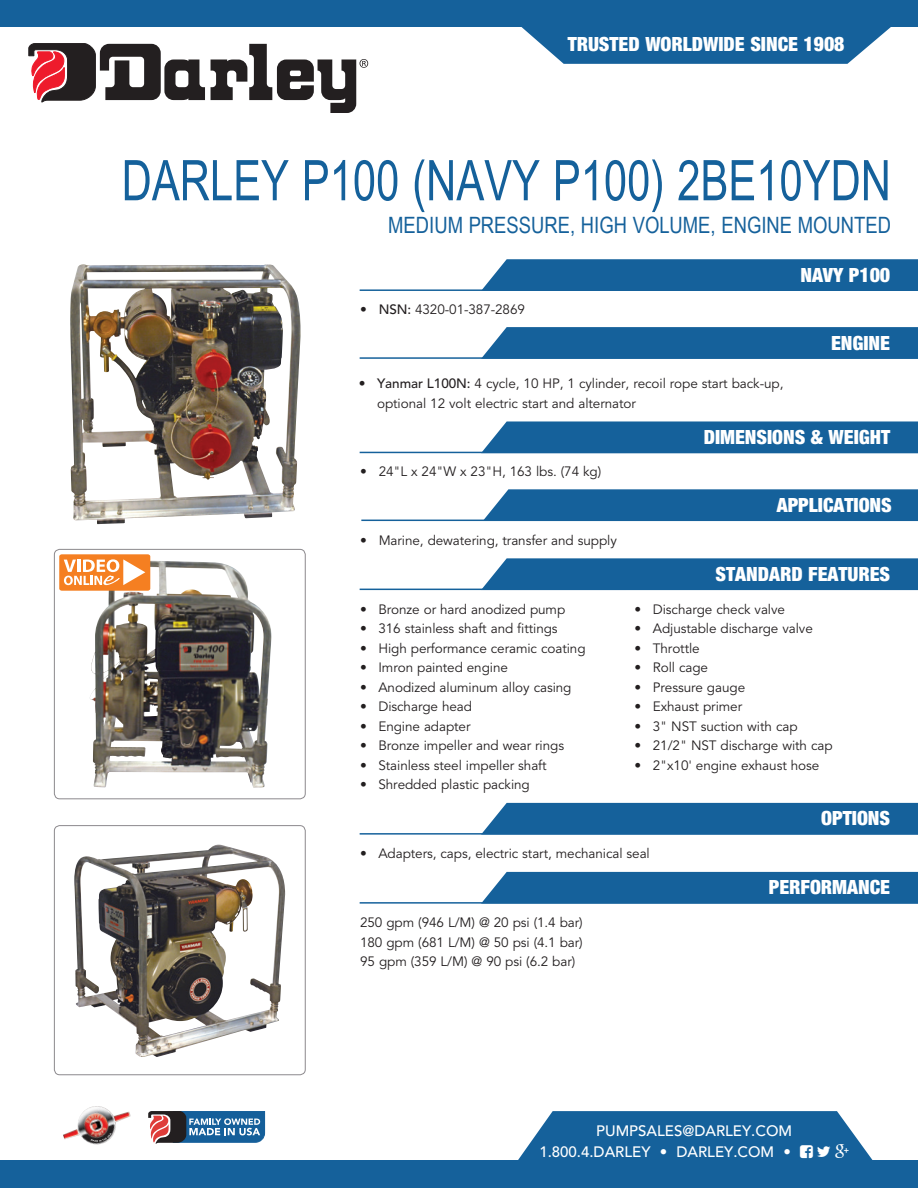
<style>
.page{position:relative;width:918px;height:1188px;background:#fff}
.page>*{position:absolute;margin:0;border:0;box-sizing:border-box;transform-origin:0 0}
.t1{font:56.1px "Arial Narrow";color:#15619b;scale:.91 1}
.t2{font:22.5px "Arial Narrow";color:#15619b}
.t3{font:21px "Sans Black Condensed DTC";color:#fff}
.New_Specify{font:500 15px "Avenir";color:#fff}
.BODY_COPY{font:13.5px "Avenir";letter-spacing:-.005em;color:#231f20}
.s1{font-weight:500}
</style>
<div class="page">
<div style="left:0;top:0;width:918px;height:27px;background:#15619b"></div>
<svg style="left:29px;top:44px;width:176px;height:58px"></svg>
<svg style="left:211px;top:44px;width:157px;height:69px"></svg>
<svg style="left:521px;top:27px;width:370px;height:37px;background:#3174a7"></svg>
<div style="left:0;top:1160px;width:918px;height:28px;background:#15619b"></div>
<img style="left:70px;top:267px;width:176px;height:257px">
<img style="left:90px;top:561px;width:181px;height:227px">
<div style="left:54px;top:549px;width:252px;height:250px;border:1px solid #8c898d;border-radius:5px"></div>
<svg style="left:54px;top:826px;width:251px;height:249px"></svg>
<img style="left:74px;top:850px;width:134px;height:203px">
<div style="left:54px;top:825px;width:252px;height:250px;border:1px solid #8c898d;border-radius:5px"></div>
<div style="left:483px;top:489px;width:435px;height:31px;background:#15619b"></div>
<div style="left:481px;top:558px;width:437px;height:31px;background:#15619b"></div>
<div style="left:482px;top:872px;width:436px;height:30px;background:#15619b"></div>
<hr style="left:361px;top:520px;width:557px;height:1px;background:#15619b">
<hr style="left:360px;top:589px;width:558px;height:1px;background:#15619b">
<hr style="left:360px;top:902px;width:558px;height:2px;background:#15619b">
<div style="left:482px;top:327px;width:436px;height:30px;background:#15619b"></div>
<hr style="left:360px;top:357px;width:558px;height:2px;background:#15619b">
<div style="left:481px;top:421px;width:437px;height:31px;background:#15619b"></div>
<div style="left:482px;top:259px;width:436px;height:30px;background:#15619b"></div>
<hr style="left:360px;top:452px;width:558px;height:1px;background:#15619b">
<hr style="left:360px;top:289px;width:558px;height:2px;background:#15619b">
<div style="left:482px;top:803px;width:436px;height:30px;background:#15619b"></div>
<hr style="left:360px;top:833px;width:558px;height:2px;background:#15619b">
<div style="left:59px;top:554px;width:91px;height:37px;background:#f57f21;border-radius:2px"></div>
<svg style="left:64px;top:559px;width:81px;height:26px"></svg>
<img style="left:63px;top:1106px;width:68px;height:39px">
<img style="left:91px;top:1133px;width:21px;height:8px">
<svg style="left:148px;top:1111px;width:117px;height:33px;background:#5b7594"></svg>
<svg style="left:518px;top:1111px;width:355px;height:49px;background:#2c71a5"></svg>
<p class="t3" style="left:568px;top:31px;width:278px">TRUSTED WORLDWIDE SINCE 1908</p>
<p class="t1" style="left:122px;top:139px;width:847px">DARLEY P100 (NAVY P100) 2BE10YDN</p>
<p class="t2" style="left:388px;top:208px;width:504px">MEDIUM PRESSURE, HIGH VOLUME, ENGINE MOUNTED</p>
<p class="BODY_COPY" style="left:360px;top:301px;width:166px">• <span class="s1">NSN:</span> 4320-01-387-2869</p>
<p class="t3" style="left:800px;top:262px;width:91px">NAVY P100</p>
<p class="t3" style="left:831px;top:330px;width:60px">ENGINE</p>
<p class="BODY_COPY" style="left:359px;top:376px;width:426px">• <span class="s1">Yanmar L100N:</span> 4 cycle, 10 HP, 1 cylinder, recoil rope start back-up,</p>
<p class="BODY_COPY" style="left:377px;top:396px;width:260px">optional 12 volt electric start and alternator</p>
<p class="t3" style="left:704px;top:424px;width:188px">DIMENSIONS &amp; WEIGHT</p>
<p class="BODY_COPY" style="left:360px;top:463px;width:242px">• 24"L x 24"W x 23"H, 163 lbs. (74 kg)</p>
<p class="BODY_COPY" style="left:360px;top:532px;width:258px">• Marine, dewatering, transfer and supply</p>
<p class="BODY_COPY" style="left:360px;top:601px;width:207px">• Bronze or hard anodized pump</p>
<p class="BODY_COPY" style="left:360px;top:621px;width:199px">• 316 stainless shaft and fittings</p>
<p class="BODY_COPY" style="left:360px;top:640px;width:227px">• High performance ceramic coating</p>
<p class="BODY_COPY" style="left:360px;top:660px;width:149px">• Imron painted engine</p>
<p class="BODY_COPY" style="left:360px;top:679px;width:213px">• Anodized aluminum alloy casing</p>
<p class="BODY_COPY" style="left:360px;top:699px;width:113px">• Discharge head</p>
<p class="BODY_COPY" style="left:360px;top:718px;width:112px">• Engine adapter</p>
<p class="BODY_COPY" style="left:360px;top:738px;width:205px">• Bronze impeller and wear rings</p>
<p class="BODY_COPY" style="left:360px;top:757px;width:188px">• Stainless steel impeller shaft</p>
<p class="BODY_COPY" style="left:360px;top:777px;width:171px">• Shredded plastic packing</p>
<p class="t3" style="left:777px;top:492px;width:117px">APPLICATIONS</p>
<p class="t3" style="left:716px;top:561px;width:176px">STANDARD FEATURES</p>
<p class="BODY_COPY" style="left:634px;top:601px;width:152px">• Discharge check valve</p>
<p class="BODY_COPY" style="left:634px;top:621px;width:180px">• Adjustable discharge valve</p>
<p class="BODY_COPY" style="left:634px;top:640px;width:67px">• Throttle</p>
<p class="BODY_COPY" style="left:634px;top:660px;width:75px">• Roll cage</p>
<p class="BODY_COPY" style="left:634px;top:679px;width:112px">• Pressure gauge</p>
<p class="BODY_COPY" style="left:634px;top:699px;width:109px">• Exhaust primer</p>
<p class="BODY_COPY" style="left:634px;top:718px;width:165px">• 3" NST suction with cap</p>
<p class="BODY_COPY" style="left:634px;top:738px;width:200px">• 21/2" NST discharge with cap</p>
<p class="BODY_COPY" style="left:634px;top:757px;width:186px">• 2"x10' engine exhaust hose</p>
<p class="t3" style="left:821px;top:806px;width:70px">OPTIONS</p>
<p class="BODY_COPY" style="left:360px;top:846px;width:291px">• Adapters, caps, electric start, mechanical seal</p>
<p class="BODY_COPY" style="left:360px;top:915px;width:224px">250 gpm (946 L/M) @ 20 psi (1.4 bar)</p>
<p class="BODY_COPY" style="left:360px;top:935px;width:224px">180 gpm (681 L/M) @ 50 psi (4.1 bar)</p>
<p class="BODY_COPY" style="left:360px;top:954px;width:217px">95 gpm (359 L/M) @ 90 psi (6.2 bar)</p>
<p class="t3" style="left:769px;top:875px;width:123px">PERFORMANCE</p>
<p class="New_Specify" style="left:596px;top:1122px;width:197px">PUMPSALES@DARLEY.COM</p>
<p class="New_Specify" style="left:539px;top:1143px;width:253px">1.800.4.DARLEY • DARLEY.COM •</p>
</div>
